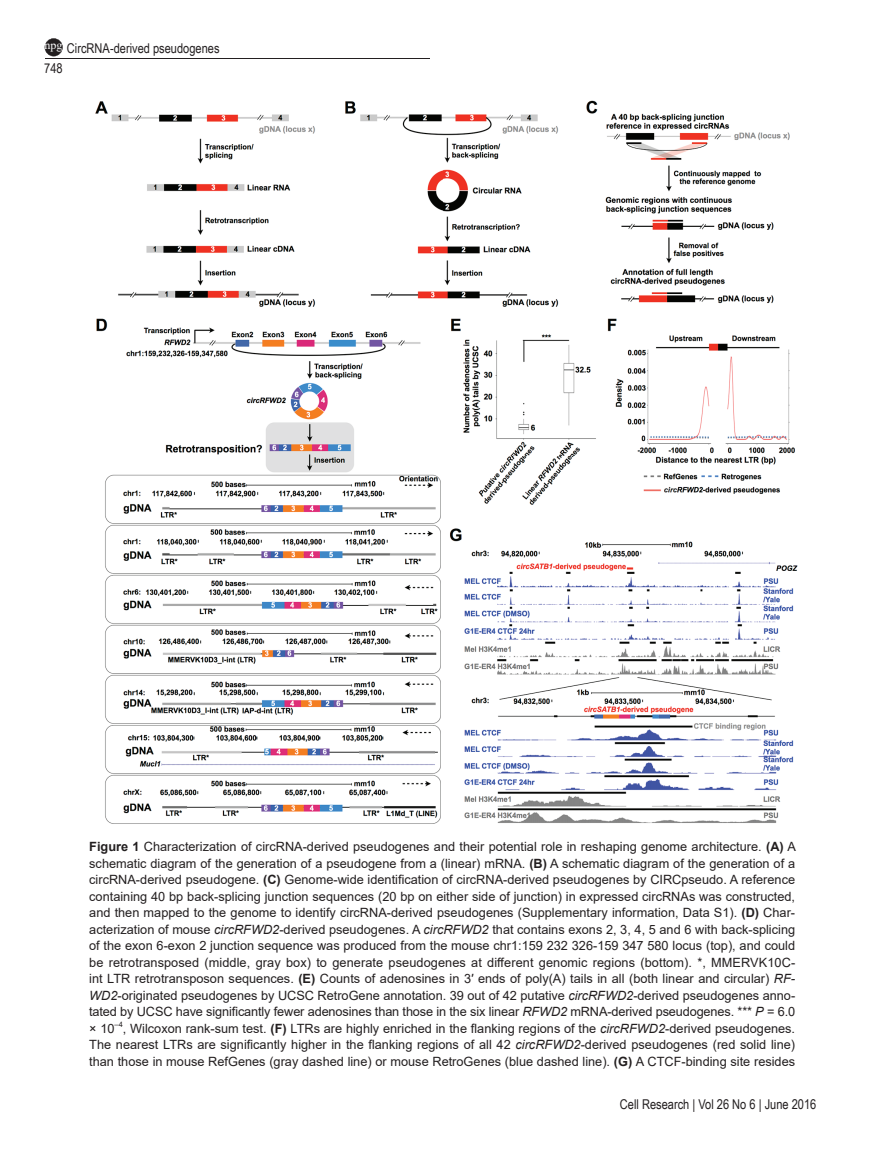
<style>
.page{position:relative;width:893px;height:1170px;background:#fff}
.page>*{position:absolute;margin:0;border:0;box-sizing:border-box;transform-origin:0 0}
.t1{font:13.5px "Arial Narrow";color:#231f20}
.t2{font:12.75px/16.5px "Arial";color:#231f20;text-align:justify}
.t3{font:12px "Times New Roman";color:#fff}
.t4{font:7.5px "Arial";color:#231f20}
.s1{font-weight:700}
.s2{font-style:italic}
</style>
<div class="page">
<hr style="left:45px;top:58px;width:384px;height:1px;background:#231f20">
<svg style="left:45px;top:38px;width:18px;height:18px"></svg>
<img style="left:95px;top:100px;width:703px;height:724px">
<p class="t1" style="left:67px;top:39px;width:154px">CircRNA-derived pseudogenes</p>
<p class="t3" style="left:45px;top:37px;width:20px">npg</p>
<p class="t1" style="left:44px;top:58px;width:20px">748</p>
<p class="t2" style="left:89px;top:838px;width:708px"><span class="s1">Figure 1</span> Characterization of circRNA-derived pseudogenes and their potential role in reshaping genome architecture. <span class="s1">(A)</span> A schematic diagram of the generation of a pseudogene from a (linear) mRNA. <span class="s1">(B)</span> A schematic diagram of the generation of a circRNA-derived pseudogene. <span class="s1">(C)</span> Genome-wide identification of circRNA-derived pseudogenes by CIRCpseudo. A reference containing 40 bp back-splicing junction sequences (20 bp on either side of junction) in expressed circRNAs was constructed, and then mapped to the genome to identify circRNA-derived pseudogenes (Supplementary information, Data S1). <span class="s1">(D)</span> Char&shy;acterization of mouse <span class="s2">circRFWD2</span>-derived pseudogenes. A <span class="s2">circRFWD2</span> that contains exons 2, 3, 4, 5 and 6 with back-splicing of the exon 6-exon 2 junction sequence was produced from the mouse chr1:159 232 326-159 347 580 locus (top), and could be retrotransposed (middle, gray box) to generate pseudogenes at different genomic regions (bottom). *, MMERVK10C&shy;int LTR retrotransposon sequences. <span class="s1">(E)</span> Counts of adenosines in 3′ ends of poly(A) tails in all (both linear and circular) <span class="s2">RF-WD2</span>-originated pseudogenes by UCSC RetroGene annotation. 39 out of 42 putative <span class="s2">circRFWD2</span>-derived pseudogenes anno&shy;tated by UCSC have significantly fewer adenosines than those in the six linear <span class="s2">RFWD2</span> mRNA-derived pseudogenes. *** <span class="s2">P</span> = 6.0 × 10</p>
<p class="t4" style="left:115px;top:1018px;width:10px">–4</p>
<p class="t2" style="left:89px;top:1019px;width:707px;text-indent:34px">, Wilcoxon rank-sum test. <span class="s1">(F)</span> LTRs are highly enriched in the flanking regions of the <span class="s2">circRFWD2</span>-derived pseudogenes.<br>The nearest LTRs are significantly higher in the flanking regions of all 42 <span class="s2">circRFWD2</span>-derived pseudogenes (red solid line) than those in mouse RefGenes (gray dashed line) or mouse RetroGenes (blue dashed line). <span class="s1">(G)</span> A CTCF-binding site resides</p>
<p class="t1" style="left:620px;top:1094px;width:198px">Cell Research | Vol 26 No 6 | June 2016</p>
</div>
